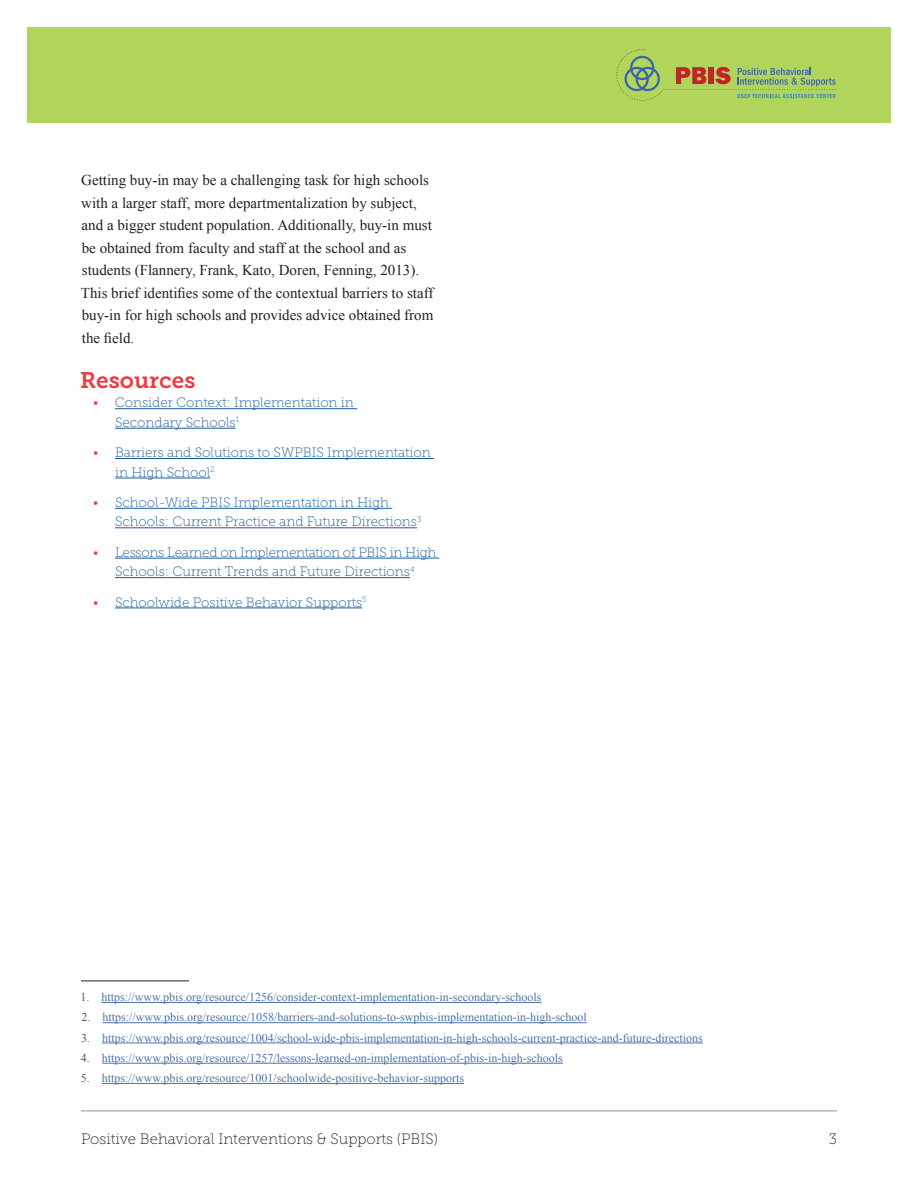
<style>
.page{position:relative;width:918px;height:1188px;background:#fff}
.page>*{position:absolute;margin:0;border:0;box-sizing:border-box;transform-origin:0 0}
.Subhead_1{font:22.5px "Museo Slab 700";color:#ee3a41}
.Body_Copy{font:15px/22.5px "Times New Roman";color:#231f20}
.t1{font:15px "Museo Slab 100";color:#231f20}
.t2{font:13.5px/19.5px "Museo Slab 100";color:#175d9e}
.t3{font:13.5px/19.5px "Museo Slab 100";letter-spacing:-.02em;color:#175d9e;text-align:center}
.Footnote{font:12px "Times New Roman";color:#4d72ac}
.s1{color:#ee3a41}
.s2{color:#57585a}
</style>
<div class="page">
<hr style="left:81px;top:1111px;width:756px;height:1px;background:#939598">
<div style="left:27px;top:27px;width:864px;height:96px;background:#b1d55b"></div>
<svg style="left:617px;top:49px;width:219px;height:52px"></svg>
<hr style="left:115px;top:408px;width:242px;height:1px;background:#175d9e">
<hr style="left:115px;top:428px;width:121px;height:1px;background:#175d9e">
<hr style="left:115px;top:458px;width:319px;height:1px;background:#175d9e">
<hr style="left:115px;top:478px;width:95px;height:1px;background:#175d9e">
<hr style="left:115px;top:508px;width:277px;height:1px;background:#175d9e">
<hr style="left:115px;top:527px;width:302px;height:1px;background:#175d9e">
<hr style="left:115px;top:558px;width:324px;height:1px;background:#175d9e">
<hr style="left:115px;top:577px;width:295px;height:1px;background:#175d9e">
<hr style="left:115px;top:608px;width:247px;height:1px;background:#175d9e">
<hr style="left:81px;top:981px;width:108px;height:1px;background:#231f20">
<hr style="left:102px;top:1002px;width:440px;height:1px;background:#4d72ac">
<hr style="left:103px;top:1022px;width:484px;height:1px;background:#4d72ac">
<hr style="left:102px;top:1043px;width:601px;height:1px;background:#4d72ac">
<hr style="left:102px;top:1063px;width:461px;height:1px;background:#4d72ac">
<hr style="left:102px;top:1083px;width:362px;height:1px;background:#4d72ac">
<p class="Body_Copy" style="left:81px;top:169px;width:354px">Getting buy-in may be a challenging task for high schools with a larger staff, more departmentalization by subject, and a bigger student population. Additionally, buy-in must be obtained from faculty and staff at the school and as students (Flannery, Frank, Kato, Doren, Fenning, 2013).<br>This brief identifies some of the contextual barriers to staff buy-in for high schools and provides advice obtained from the field.</p>
<p class="Subhead_1" style="left:80px;top:367px;width:117px">Resources</p>
<p class="t2" style="left:115px;top:393px;width:240px;text-indent:-22px"><span class="s1">•</span> Consider Context: Implementation in<br>Secondary Schools<sup>1</sup></p>
<p class="t2" style="left:115px;top:443px;width:317px;text-indent:-22px"><span class="s1">•</span> Barriers and Solutions to SWPBIS Implementation in High School<sup>2</sup></p>
<p class="t2" style="left:115px;top:493px;width:308px;text-indent:-22px"><span class="s1">•</span> School-Wide PBIS Implementation in High<br>Schools: Current Practice and Future Directions<sup>3</sup></p>
<p class="t3" style="left:93px;top:542px;width:345px"><span class="s1">•</span> Lessons Learned on Implementation of PBIS in High<br>Schools: Current Trends and Future Directions<sup>4</sup></p>
<p class="t2" style="left:93px;top:592px;width:275px"><span class="s1">•</span> Schoolwide Positive Behavior Supports<sup>5</sup></p>
<p class="Footnote" style="left:81px;top:989px;width:463px"><span class="s2">1.</span> https://www.pbis.org/resource/1256/consider-context-implementation-in-secondary-schools</p>
<p class="Footnote" style="left:82px;top:1009px;width:507px"><span class="s2">2.</span> https://www.pbis.org/resource/1058/barriers-and-solutions-to-swpbis-implementation-in-high-school</p>
<p class="Footnote" style="left:81px;top:1030px;width:623px"><span class="s2">3.</span> https://www.pbis.org/resource/1004/school-wide-pbis-implementation-in-high-schools-current-practice-and-future-directions</p>
<p class="Footnote" style="left:81px;top:1050px;width:483px"><span class="s2">4.</span> https://www.pbis.org/resource/1257/lessons-learned-on-implementation-of-pbis-in-high-schools</p>
<p class="Footnote" style="left:81px;top:1070px;width:385px"><span class="s2">5.</span> https://www.pbis.org/resource/1001/schoolwide-positive-behavior-supports</p>
<p class="t1" style="left:81px;top:1131px;width:359px">Positive Behavioral Interventions &amp; Supports (PBIS)</p>
<p class="t1" style="left:829px;top:1131px;width:10px">3</p>
</div>
